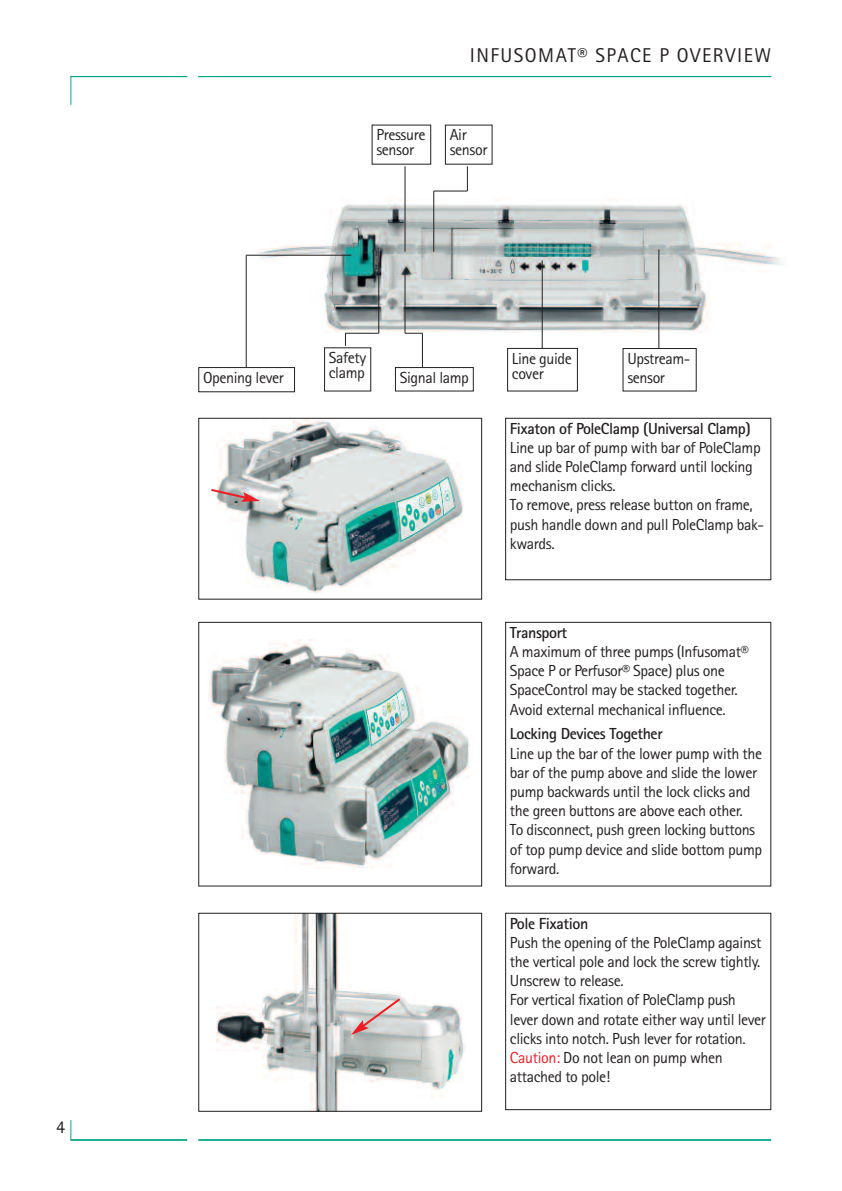
<style>
.page{position:relative;width:842px;height:1191px;background:#fff}
.page>*{position:absolute;margin:0;border:0;box-sizing:border-box;transform-origin:0 0}
.t1{font:20px "Rotis Sans Serif";letter-spacing:.075em;color:#231f20}
.t2{font:18px "Rotis Sans Serif";color:#231f20}
.t3{font:16px/19.2px "Rotis Sans Serif";letter-spacing:-.025em;color:#231f20}
.t4{font:700 16px "Rotis Sans Serif";letter-spacing:-.025em;color:#231f20}
.s1{color:#ee1d23}
</style>
<div class="page">
<img style="left:245px;top:195px;width:538px;height:137px">
<svg style="left:70px;top:76px;width:118px;height:29px"></svg>
<svg style="left:70px;top:1120px;width:118px;height:21px"></svg>
<hr style="left:198px;top:76px;width:573px;height:1px;background:#00a786">
<hr style="left:198px;top:1139px;width:573px;height:1px;background:#00a786">
<hr style="left:71px;top:76px;width:116px;height:1px;background:#00a786">
<hr style="left:71px;top:1139px;width:116px;height:1px;background:#00a786">
<div style="left:505px;top:622px;width:266px;height:264px;border:1px solid #231f20"></div>
<div style="left:505px;top:418px;width:266px;height:162px;border:1px solid #231f20"></div>
<div style="left:505px;top:913px;width:266px;height:197px;border:1px solid #231f20"></div>
<div style="left:198px;top:367px;width:97px;height:25px;border:1px solid #231f20"></div>
<div style="left:324px;top:347px;width:47px;height:44px;border:1px solid #231f20"></div>
<div style="left:395px;top:367px;width:79px;height:24px;border:1px solid #231f20"></div>
<hr style="left:246px;top:255px;width:1px;height:112px;background:#231f20">
<svg style="left:345px;top:334px;width:1px;height:12px"></svg>
<hr style="left:378px;top:263px;width:1px;height:70px;background:#231f20">
<hr style="left:404px;top:166px;width:1px;height:86px;background:#231f20">
<svg style="left:467px;top:166px;width:1px;height:25px"></svg>
<hr style="left:434px;top:190px;width:33px;height:1px;background:#231f20">
<hr style="left:433px;top:191px;width:1px;height:61px;background:#231f20">
<hr style="left:404px;top:271px;width:1px;height:62px;background:#231f20">
<hr style="left:658px;top:249px;width:1px;height:121px;background:#231f20">
<hr style="left:542px;top:260px;width:1px;height:116px;background:#231f20">
<hr style="left:422px;top:333px;width:1px;height:34px;background:#231f20">
<hr style="left:246px;top:255px;width:105px;height:1px;background:#231f20">
<hr style="left:345px;top:333px;width:34px;height:1px;background:#231f20">
<svg style="left:405px;top:333px;width:17px;height:1px"></svg>
<div style="left:623px;top:348px;width:73px;height:43px;background:#fff"></div>
<div style="left:623px;top:348px;width:73px;height:43px;border:1px solid #231f20"></div>
<div style="left:508px;top:348px;width:69px;height:43px;background:#fff"></div>
<div style="left:507px;top:348px;width:71px;height:43px;border:1px solid #231f20"></div>
<img style="left:208px;top:640px;width:262px;height:228px">
<div style="left:198px;top:622px;width:284px;height:264px;border:1px solid #231f20"></div>
<img style="left:216px;top:420px;width:247px;height:174px">
<div style="left:198px;top:418px;width:284px;height:181px;border:1px solid #231f20"></div>
<img style="left:216px;top:915px;width:250px;height:194px">
<div style="left:198px;top:913px;width:284px;height:198px;border:1px solid #231f20"></div>
<svg style="left:211px;top:487px;width:49px;height:15px"></svg>
<svg style="left:351px;top:996px;width:51px;height:39px;background:#d4c6c5"></svg>
<p class="t2" style="left:56px;top:1120px;width:10px">4</p>
<p class="t1" style="left:470px;top:48px;width:303px">INFUSOMAT® SPACE P OVERVIEW</p>
<p class="t3" style="left:376px;top:129px;width:51px;line-height:15px">Pressure sensor</p>
<p class="t3" style="left:450px;top:129px;width:39px;line-height:15px">Air sensor</p>
<p class="t3" style="left:203px;top:369px;width:82px">Opening lever</p>
<p class="t3" style="left:329px;top:352px;width:39px;line-height:15px">Safety clamp</p>
<p class="t3" style="left:400px;top:369px;width:71px">Signal lamp</p>
<p class="t3" style="left:512px;top:352px;width:62px;line-height:15px">Line guide cover</p>
<p class="t3" style="left:627px;top:350px;width:65px">Upstream&shy;sensor</p>
<p class="t4" style="left:510px;top:422px;width:242px">Fixaton of PoleClamp (Universal Clamp)</p>
<p class="t3" style="left:510px;top:439px;width:256px">Line up bar of pump with bar of PoleClamp and slide PoleClamp forward until locking mechanism clicks.<br>To remove, press release button on frame, push handle down and pull PoleClamp bak&shy;kwards.</p>
<p class="t4" style="left:510px;top:626px;width:59px">Transport</p>
<p class="t3" style="left:510px;top:643px;width:240px">A maximum of three pumps (Infusomat® Space P or Perfusor® Space) plus one SpaceControl may be stacked together.<br>Avoid external mechanical influence.</p>
<p class="t4" style="left:510px;top:728px;width:154px">Locking Devices Together</p>
<p class="t3" style="left:510px;top:745px;width:254px">Line up the bar of the lower pump with the bar of the pump above and slide the lower pump backwards until the lock clicks and the green buttons are above each other.<br>To disconnect, push green locking buttons of top pump device and slide bottom pump forward.</p>
<p class="t4" style="left:510px;top:917px;width:80px">Pole Fixation</p>
<p class="t3" style="left:510px;top:934px;width:258px">Push the opening of the PoleClamp against the vertical pole and lock the screw tightly.<br>Unscrew to release.<br>For vertical fixation of PoleClamp push lever down and rotate either way until lever clicks into notch. Push lever for rotation.<br><span class="s1">Caution:</span> Do not lean on pump when attached to pole!</p>
</div>
